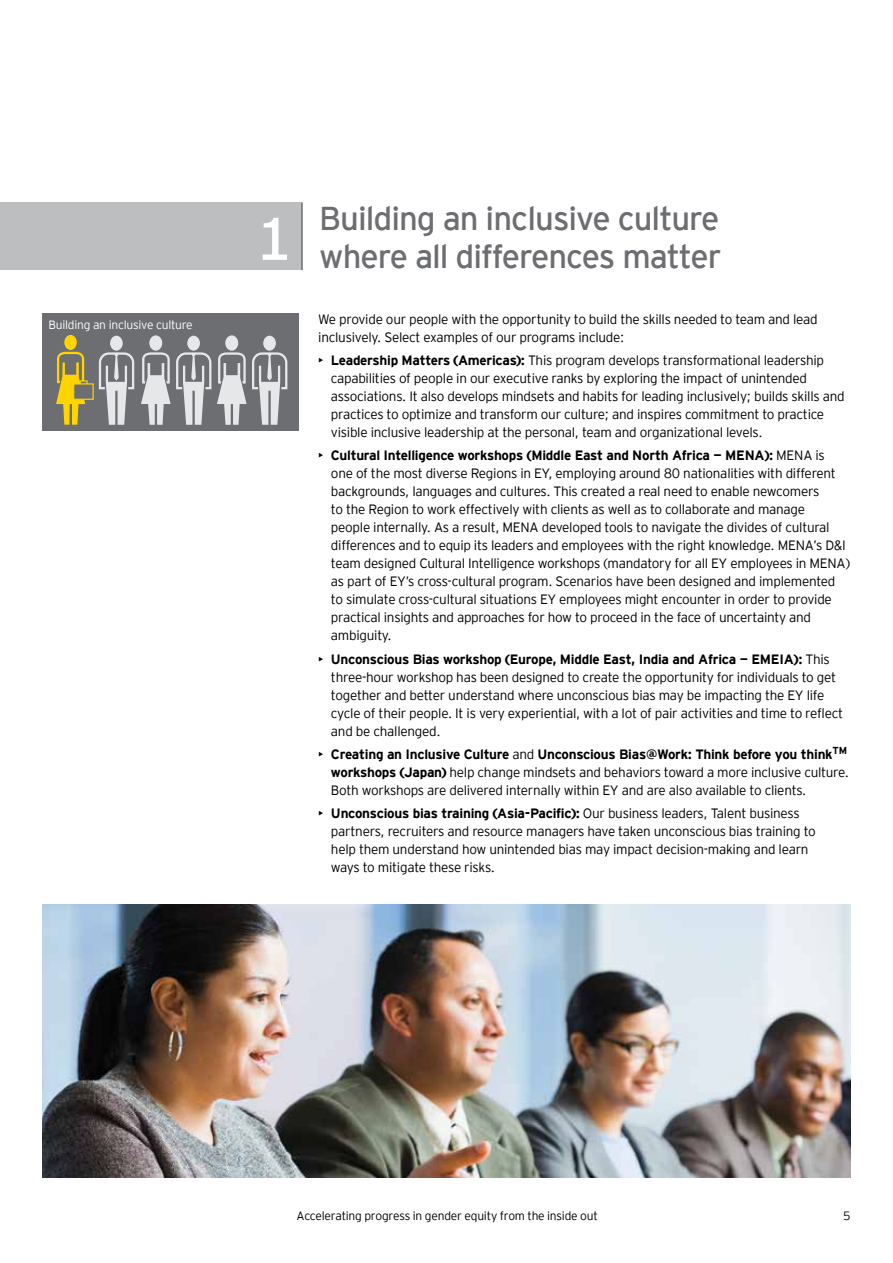
<style>
.page{position:relative;width:893px;height:1263px;background:#fff}
.page>*{position:absolute;margin:0;border:0;box-sizing:border-box;transform-origin:0 0}
.t1{font:33px/37.5px "EY Interstate";letter-spacing:-.03em;color:#6d6e71;text-align:right}
.t2{font:300 13.5px/18px "EY Interstate";letter-spacing:-.02em;color:#000}
.t3{font:300 12px "EY Interstate";letter-spacing:-.015em;color:#000}
.t4{font:300 12px "EY Interstate";letter-spacing:-.02em;color:#fff}
.s1{font-weight:700}
</style>
<div class="page">
<img style="left:43px;top:904px;width:807px;height:274px">
<div style="left:0;top:202px;width:302px;height:68px;background:#bcbec0"></div>
<div style="left:42px;top:313px;width:257px;height:118px;background:#6d6e71"></div>
<div style="left:110px;top:336px;width:13px;height:15px;background:#e6e7e8;border-radius:50%"></div>
<svg style="left:99px;top:352px;width:35px;height:73px"></svg>
<div style="left:187px;top:336px;width:13px;height:15px;background:#e6e7e8;border-radius:50%"></div>
<div style="left:263px;top:336px;width:13px;height:15px;background:#e6e7e8;border-radius:50%"></div>
<div style="left:149px;top:335px;width:13px;height:16px;background:#e6e7e8;border-radius:50%"></div>
<svg style="left:141px;top:352px;width:70px;height:73px"></svg>
<div style="left:225px;top:335px;width:13px;height:16px;background:#e6e7e8;border-radius:50%"></div>
<svg style="left:217px;top:352px;width:70px;height:73px"></svg>
<svg style="left:56px;top:335px;width:29px;height:90px"></svg>
<svg style="left:80px;top:380px;width:8px;height:3px"></svg>
<div style="left:73px;top:383px;width:21px;height:17px;background:#6d6e71;border:1px solid #ffd400"></div>
<hr style="left:301px;top:203px;width:2px;height:67px;background:#6d6e71">
<p class="t4" style="left:49px;top:316px;width:146px">Building an inclusive culture</p>
<h1 class="t1" style="left:256px;top:198px;width:467px">Building an inclusive culture<br><sup>1</sup> where all differences matter</h1>
<p class="t2" style="left:318px;top:310px;width:501px">We provide our people with the opportunity to build the skills needed to team and lead inclusively. Select examples of our programs include:</p>
<p class="t2" style="left:331px;top:351px;width:515px;text-indent:-13px">• <span class="s1">Leadership Matters (Americas):</span> This program develops transformational leadership capabilities of people in our executive ranks by exploring the impact of unintended associations. It also develops mindsets and habits for leading inclusively; builds skills and practices to optimize and transform our culture; and inspires commitment to practice visible inclusive leadership at the personal, team and organizational levels.</p>
<p class="t2" style="left:331px;top:446px;width:521px;text-indent:-13px">• <span class="s1">Cultural Intelligence workshops (Middle East and North Africa — MENA):</span> MENA is one of the most diverse Regions in EY, employing around 80 nationalities with different backgrounds, languages and cultures. This created a real need to enable newcomers<br>to the Region to work effectively with clients as well as to collaborate and manage<br>people internally. As a result, MENA developed tools to navigate the divides of cultural differences and to equip its leaders and employees with the right knowledge. MENA’s D&amp;I team designed Cultural Intelligence workshops (mandatory for all EY employees in MENA) as part of EY’s cross-cultural program. Scenarios have been designed and implemented to simulate cross-cultural situations EY employees might encounter in order to provide practical insights and approaches for how to proceed in the face of uncertainty and ambiguity.</p>
<p class="t2" style="left:331px;top:649px;width:514px;text-indent:-13px">• <span class="s1">Unconscious Bias workshop (Europe, Middle East, India and Africa — EMEIA):</span> This three-hour workshop has been designed to create the opportunity for individuals to get together and better understand where unconscious bias may be impacting the EY life cycle of their people. It is very experiential, with a lot of pair activities and time to reflect and be challenged.</p>
<p class="t2" style="left:331px;top:744px;width:520px;text-indent:-13px">• <span class="s1">Creating an Inclusive Culture</span> and <span class="s1">Unconscious Bias@Work: Think before you think</span><sup>TM </sup><span class="s1">workshops (Japan)</span> help change mindsets and behaviors toward a more inclusive culture.<br>Both workshops are delivered internally within EY and are also available to clients.</p>
<p class="t2" style="left:331px;top:803px;width:486px;text-indent:-13px">• <span class="s1">Unconscious bias training (Asia-Pacific):</span> Our business leaders, Talent business partners, recruiters and resource managers have taken unconscious bias training to help them understand how unintended bias may impact decision-making and learn ways to mitigate these risks.</p>
<p class="t3" style="left:297px;top:1207px;width:303px">Accelerating progress in gender equity from the inside out</p>
<p class="t3" style="left:843px;top:1207px;width:9px">5</p>
</div>
